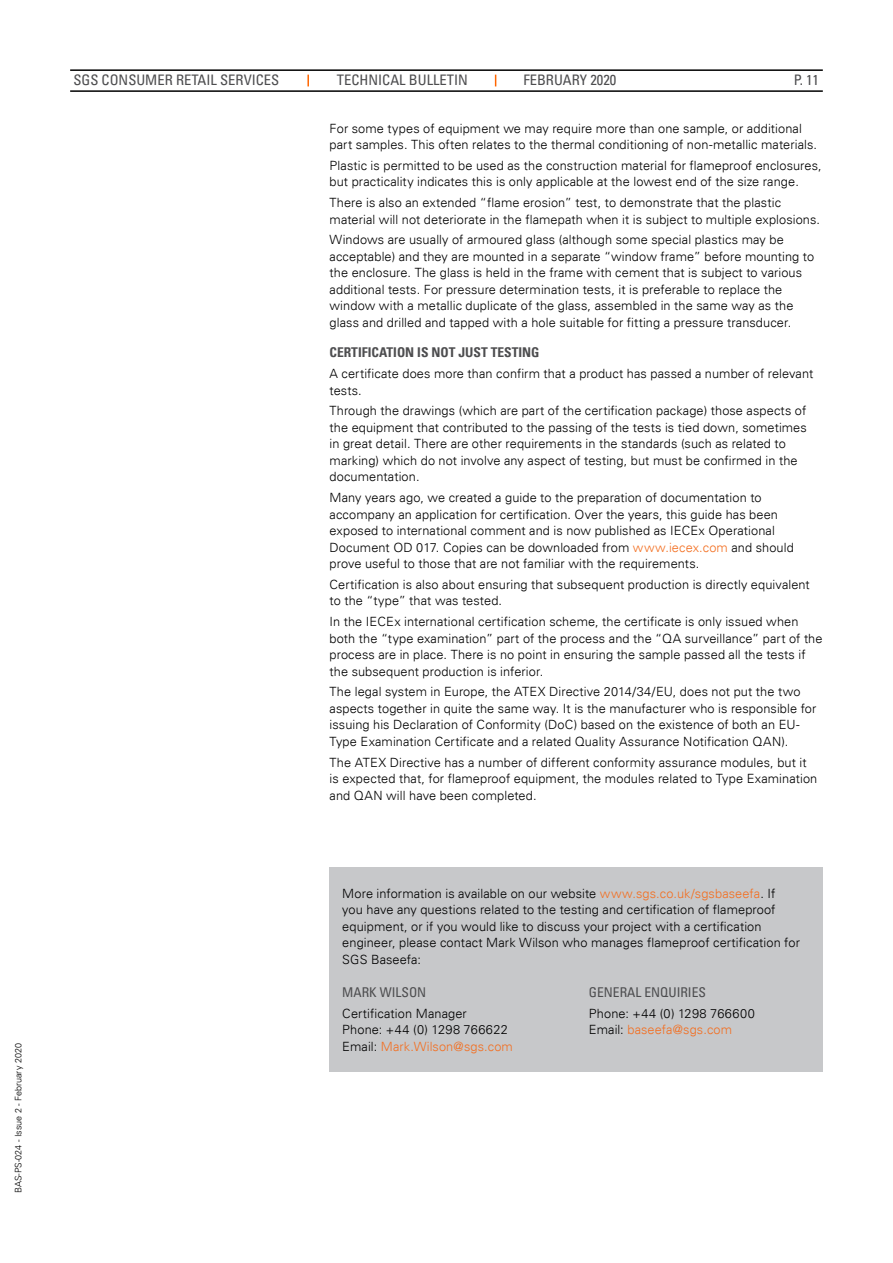
<style>
.page{position:relative;width:893px;height:1263px;background:#fff}
.page>*{position:absolute;margin:0;border:0;box-sizing:border-box;transform-origin:0 0}
.t1{font:condensed 14.55px "Univers LT";color:#4d4d4f}
.t2{font:700 condensed 13.5px "Univers LT";color:#4d4d4f}
.t3{font:condensed 13.5px "Univers LT";color:#4d4d4f}
.t4{font:300 12.75px/16.5px "Univers LT";letter-spacing:.01em;color:#000}
.t5{font:300 9px "Univers LT";color:#000}
.s1{color:#f36f21}
</style>
<div class="page">
<hr style="left:70px;top:69px;width:753px;height:2px;background:#000">
<hr style="left:70px;top:90px;width:753px;height:2px;background:#000">
<svg style="left:307px;top:75px;width:2px;height:11px"></svg>
<div style="left:330px;top:867px;width:493px;height:204px;background:#c7c8ca"></div>
<p class="t5" style="left:13px;top:1193px;width:151px;rotate:-90deg">BAS-PS-024 - Issue 2 - February 2020</p>
<p class="t1" style="left:73px;top:71px;width:207px">SGS CONSUMER RETAIL SERVICES</p>
<p class="t1" style="left:337px;top:71px;width:132px">TECHNICAL BULLETIN</p>
<p class="t1" style="left:523px;top:71px;width:94px">FEBRUARY 2020</p>
<p class="t1" style="left:794px;top:71px;width:27px">P. 11</p>
<p class="t4" style="left:330px;top:120px;width:489px">For some types of equipment we may require more than one sample, or additional part samples. This often relates to the thermal conditioning of non-metallic materials.</p>
<p class="t4" style="left:330px;top:157px;width:494px">Plastic is permitted to be used as the construction material for flameproof enclosures, but practicality indicates this is only applicable at the lowest end of the size range.</p>
<p class="t4" style="left:330px;top:194px;width:492px">There is also an extended “flame erosion” test, to demonstrate that the plastic material will not deteriorate in the flamepath when it is subject to multiple explosions.</p>
<p class="t4" style="left:330px;top:232px;width:486px">Windows are usually of armoured glass (although some special plastics may be acceptable) and they are mounted in a separate “window frame” before mounting to the enclosure. The glass is held in the frame with cement that is subject to various additional tests. For pressure determination tests, it is preferable to replace the window with a metallic duplicate of the glass, assembled in the same way as the glass and drilled and tapped with a hole suitable for fitting a pressure transducer.</p>
<p class="t2" style="left:330px;top:344px;width:211px">CERTIFICATION IS NOT JUST TESTING</p>
<p class="t4" style="left:330px;top:365px;width:485px">A certificate does more than confirm that a product has passed a number of relevant tests.</p>
<p class="t4" style="left:330px;top:403px;width:479px">Through the drawings (which are part of the certification package) those aspects of the equipment that contributed to the passing of the tests is tied down, sometimes in great detail. There are other requirements in the standards (such as related to marking) which do not involve any aspect of testing, but must be confirmed in the documentation.</p>
<p class="t4" style="left:330px;top:489px;width:466px">Many years ago, we created a guide to the preparation of documentation to accompany an application for certification. Over the years, this guide has been exposed to international comment and is now published as IECEx Operational Document OD 017. Copies can be downloaded from <span class="s1">www.iecex.com</span> and should prove useful to those that are not familiar with the requirements.</p>
<p class="t4" style="left:330px;top:576px;width:482px">Certification is also about ensuring that subsequent production is directly equivalent to the “type” that was tested.</p>
<p class="t4" style="left:330px;top:613px;width:494px">In the IECEx international certification scheme, the certificate is only issued when both the “type examination” part of the process and the “QA surveillance” part of the process are in place. There is no point in ensuring the sample passed all the tests if the subsequent production is inferior.</p>
<p class="t4" style="left:330px;top:684px;width:488px">The legal system in Europe, the ATEX Directive 2014/34/EU, does not put the two aspects together in quite the same way. It is the manufacturer who is responsible for issuing his Declaration of Conformity (DoC) based on the existence of both an EU-Type Examination Certificate and a related Quality Assurance Notification QAN).</p>
<p class="t4" style="left:330px;top:754px;width:489px">The ATEX Directive has a number of different conformity assurance modules, but it is expected that, for flameproof equipment, the modules related to Type Examination and QAN will have been completed.</p>
<p class="t4" style="left:342px;top:885px;width:459px">More information is available on our website <span class="s1">www.sgs.co.uk/sgsbaseefa</span>. If<br>you have any questions related to the testing and certification of flameproof equipment, or if you would like to discuss your project with a certification engineer, please contact Mark Wilson who manages flameproof certification for SGS Baseefa:</p>
<p class="t3" style="left:342px;top:984px;width:86px">MARK WILSON</p>
<p class="t4" style="left:342px;top:1005px;width:172px">Certification Manager<br>Phone: +44 (0) 1298 766622<br>Email: <span class="s1">Mark.Wilson@sgs.com</span></p>
<p class="t3" style="left:589px;top:983px;width:119px">GENERAL ENQUIRIES</p>
<p class="t4" style="left:589px;top:1005px;width:167px">Phone: +44 (0) 1298 766600<br>Email: <span class="s1">baseefa@sgs.com</span></p>
</div>
